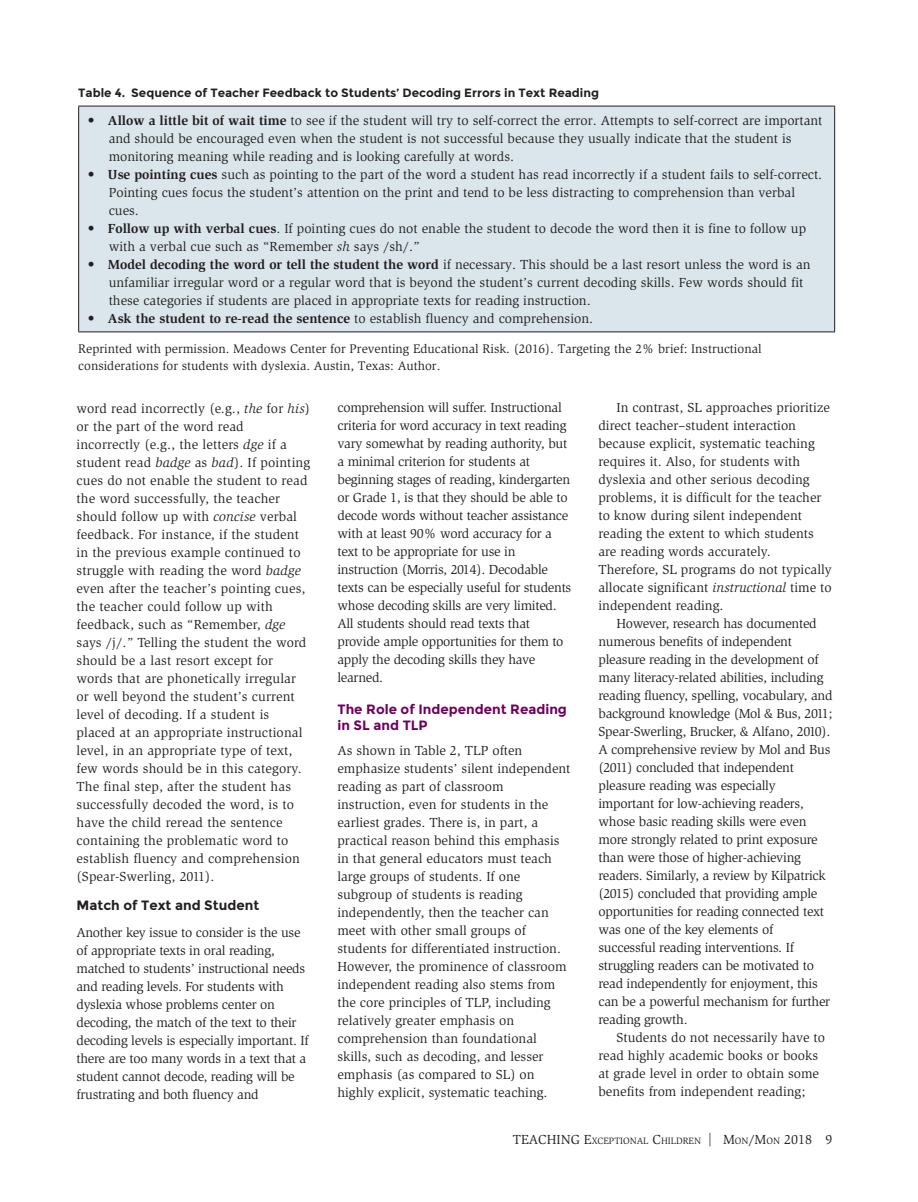
<style>
.page{position:relative;width:918px;height:1202px;background:#fff}
.page>*{position:absolute;margin:0;border:0;box-sizing:border-box;transform-origin:0 0}
.t1{font:13.5px/18px "Slimbach Std";color:#231f20}
.t2{font:13.5px/18px "Slimbach Std";letter-spacing:-.02em;color:#231f20}
.t3{font:700 13.5px/16.5px "Montserrat";color:#6e015e}
.t4{font:700 13.5px "Montserrat";color:#231f20}
.t5{font:12.75px/16.5px "Slimbach Std";color:#231f20}
.t6{font:700 12px "Montserrat";color:#231f20}
.t7{font:9.45px "Slimbach Std";color:#231f20}
.s1{font-weight:700}
.s2{font-style:italic}
.s3{font-size:13.5px}
</style>
<div class="page">
<div style="left:79px;top:106px;width:756px;height:226px;background:#dae6eb"></div>
<hr style="left:78px;top:106px;width:757px;height:1px;background:#231f20">
<hr style="left:78px;top:106px;width:1px;height:225px;background:#231f20">
<hr style="left:834px;top:106px;width:1px;height:225px;background:#231f20">
<hr style="left:78px;top:331px;width:757px;height:1px;background:#231f20">
<p class="t6" style="left:78px;top:85px;width:522px">Table 4. Sequence of Teacher Feedback to Students’ Decoding Errors in Text Reading</p>
<p class="t1" style="left:109px;top:111px;width:715px;text-indent:-21px">• <span class="s1">Allow a little bit of wait time</span> to see if the student will try to self-correct the error. Attempts to self-correct are important and should be encouraged even when the student is not successful because they usually indicate that the student is monitoring meaning while reading and is looking carefully at words.</p>
<p class="t1" style="left:109px;top:165px;width:715px;text-indent:-21px">• <span class="s1">Use pointing cues</span> such as pointing to the part of the word a student has read incorrectly if a student fails to self-correct.<br>Pointing cues focus the student’s attention on the print and tend to be less distracting to comprehension than verbal cues.</p>
<p class="t1" style="left:109px;top:219px;width:699px;text-indent:-21px">• <span class="s1">Follow up with verbal cues</span>. If pointing cues do not enable the student to decode the word then it is fine to follow up with a verbal cue such as “Remember <span class="s2">sh</span> says /sh/.”</p>
<p class="t1" style="left:109px;top:255px;width:703px;text-indent:-21px">• <span class="s1">Model decoding the word or tell the student the word</span> if necessary. This should be a last resort unless the word is an unfamiliar irregular word or a regular word that is beyond the student’s current decoding skills. Few words should fit these categories if students are placed in appropriate texts for reading instruction.</p>
<p class="t1" style="left:88px;top:309px;width:507px">• <span class="s1">Ask the student to re-read the sentence</span> to establish fluency and comprehension.</p>
<p class="t5" style="left:78px;top:341px;width:685px">Reprinted with permission. Meadows Center for Preventing Educational Risk. (2016). Targeting the 2% brief: Instructional considerations for students with dyslexia. Austin, Texas: Author.</p>
<p class="t1" style="left:77px;top:400px;width:235px">word read incorrectly (e.g., <span class="s2">the</span> for <span class="s2">his</span>) or the part of the word read incorrectly (e.g., the letters <span class="s2">dge</span> if a student read <span class="s2">badge</span> as <span class="s2">bad</span>). If pointing cues do not enable the student to read the word successfully, the teacher should follow up with <span class="s2">concise</span> verbal feedback. For instance, if the student in the previous example continued to struggle with reading the word <span class="s2">badge </span>even after the teacher’s pointing cues, the teacher could follow up with feedback, such as “Remember, <span class="s2">dge </span>says /j/.” Telling the student the word should be a last resort except for words that are phonetically irregular or well beyond the student’s current level of decoding. If a student is placed at an appropriate instructional level, in an appropriate type of text, few words should be in this category.<br>The final step, after the student has successfully decoded the word, is to have the child reread the sentence containing the problematic word to establish fluency and comprehension (Spear-Swerling, 2011).</p>
<p class="t4" style="left:77px;top:897px;width:184px">Match of Text and Student</p>
<p class="t2" style="left:77px;top:923px;width:234px">Another key issue to consider is the use of appropriate texts in oral reading, matched to students’ instructional needs and reading levels. For students with dyslexia whose problems center on decoding, the match of the text to their decoding levels is especially important. If there are too many words in a text that a student cannot decode, reading will be frustrating and both fluency and</p>
<p class="t2" style="left:337px;top:399px;width:235px">comprehension will suffer. Instructional criteria for word accuracy in text reading vary somewhat by reading authority, but a minimal criterion for students at beginning stages of reading, kindergarten or Grade 1, is that they should be able to decode words without teacher assistance with at least 90% word accuracy for a text to be appropriate for use in instruction (Morris, 2014). Decodable texts can be especially useful for students whose decoding skills are very limited.<br>All students should read texts that provide ample opportunities for them to apply the decoding skills they have learned.</p>
<p class="t3" style="left:337px;top:701px;width:231px">The Role of Independent Reading in SL and TLP</p>
<p class="t1" style="left:337px;top:741px;width:235px">As shown in Table 2, TLP often emphasize students’ silent independent reading as part of classroom instruction, even for students in the earliest grades. There is, in part, a practical reason behind this emphasis in that general educators must teach large groups of students. If one subgroup of students is reading independently, then the teacher can meet with other small groups of students for differentiated instruction.<br>However, the prominence of classroom independent reading also stems from the core principles of TLP, including relatively greater emphasis on comprehension than foundational skills, such as decoding, and lesser emphasis (as compared to SL) on highly explicit, systematic teaching.</p>
<p class="t1" style="left:599px;top:399px;width:235px;text-indent:18px">In contrast, SL approaches prioritize direct teacher–student interaction because explicit, systematic teaching requires it. Also, for students with dyslexia and other serious decoding problems, it is difficult for the teacher to know during silent independent reading the extent to which students are reading words accurately.<br>Therefore, SL programs do not typically allocate significant <span class="s2">instructional</span> time to independent reading.</p>
<p class="t2" style="left:599px;top:615px;width:236px;text-indent:18px">However, research has documented numerous benefits of independent pleasure reading in the development of many literacy-related abilities, including reading fluency, spelling, vocabulary, and background knowledge (Mol &amp; Bus, 2011; Spear-Swerling, Brucker, &amp; Alfano, 2010).<br>A comprehensive review by Mol and Bus (2011) concluded that independent pleasure reading was especially important for low-achieving readers, whose basic reading skills were even more strongly related to print exposure than were those of higher-achieving readers. Similarly, a review by Kilpatrick (2015) concluded that providing ample opportunities for reading connected text was one of the key elements of successful reading interventions. If struggling readers can be motivated to read independently for enjoyment, this can be a powerful mechanism for further reading growth.</p>
<p class="t1" style="left:599px;top:1028px;width:228px;text-indent:18px">Students do not necessarily have to read highly academic books or books at grade level in order to obtain some benefits from independent reading;</p>
<p class="t7" style="left:513px;top:1135px;width:321px"><span class="s3">TEACHING</span> <span class="s3">E</span>XCEPTIONAL <span class="s3">C</span>HILDREN <sup>|</sup> <span class="s3">M</span>ON<span class="s3">/M</span>ON <span class="s3">2018 9</span></p>
</div>
